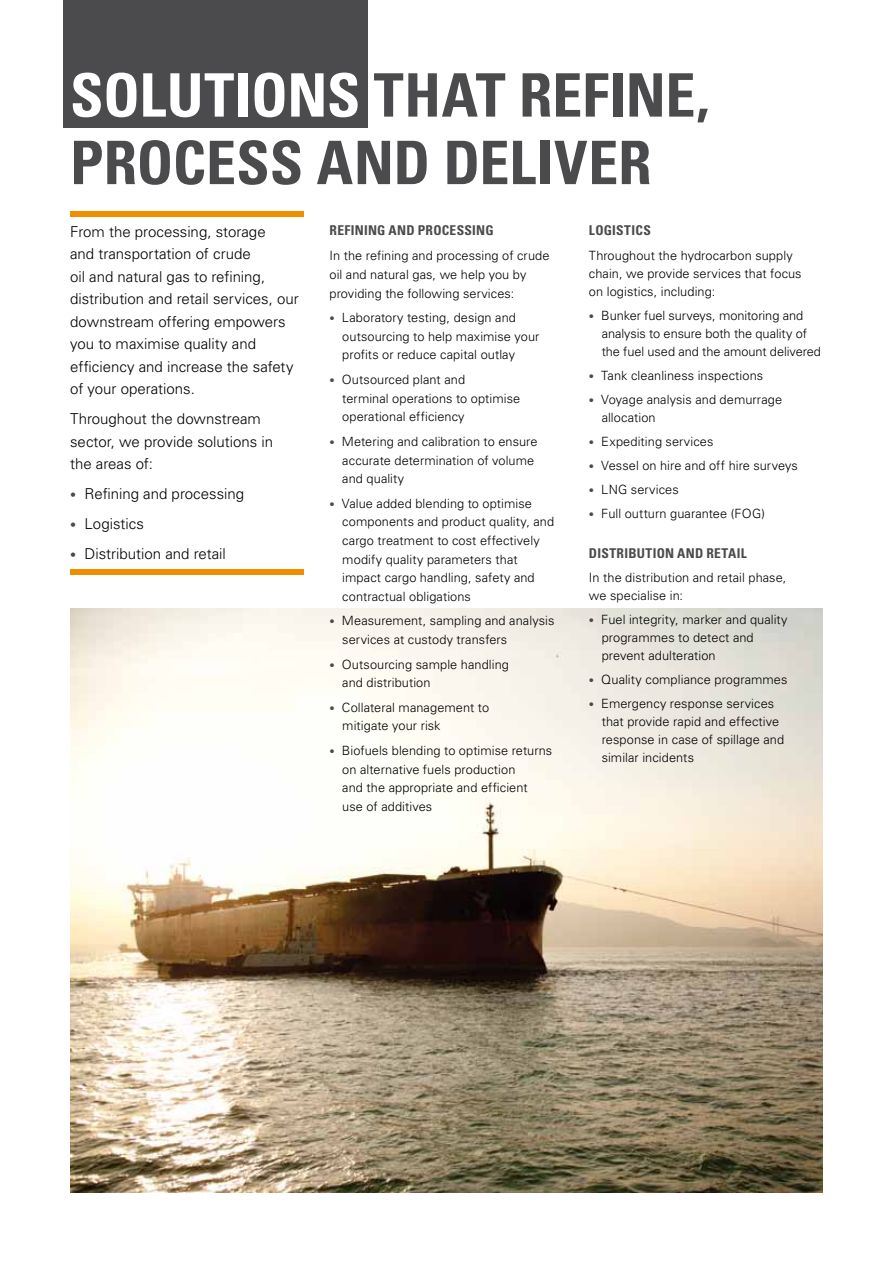
<style>
.page{position:relative;width:893px;height:1263px;background:#fff}
.page>*{position:absolute;margin:0;border:0;box-sizing:border-box;transform-origin:0 0}
.t1{font:700 condensed 60px/67.5px "Univers";color:#4b4b4d}
.t2{font:300 15px/22.5px "Univers";color:#000}
.t3{font:700 condensed 13.5px "Univers";letter-spacing:.02em;color:#4b4b4d}
.t4{font:300 12.75px/18.6px "Univers";letter-spacing:.005em;color:#000}
.s1{color:#fff}
.s2{font-size:12px;color:#4b4b4d}
.s3{font-size:10.5px;color:#4b4b4d}
</style>
<div class="page">
<img style="left:70px;top:609px;width:753px;height:584px">
<div style="left:70px;top:569px;width:234px;height:6px;background:#f18e00"></div>
<div style="left:70px;top:211px;width:234px;height:6px;background:#f18e00"></div>
<div style="left:63px;top:0;width:305px;height:128px;background:#4b4b4d"></div>
<h1 class="t1" style="left:70px;top:61px;width:641px"><span class="s1">SOLUTIONS</span> THAT REFINE,<br>PROCESS AND DELIVER</h1>
<p class="t2" style="left:70px;top:220px;width:230px">From the processing, storage<br>and transportation of crude<br>oil and natural gas to refining, distribution and retail services, our downstream offering empowers you to maximise quality and efficiency and increase the safety of your operations.</p>
<p class="t2" style="left:70px;top:407px;width:204px">Throughout the downstream sector, we provide solutions in the areas of:</p>
<p class="t2" style="left:70px;top:482px;width:175px"><span class="s2">•</span> Refining and processing</p>
<p class="t2" style="left:70px;top:512px;width:75px"><span class="s2">•</span> Logistics</p>
<p class="t2" style="left:70px;top:542px;width:157px"><span class="s2">•</span> Distribution and retail</p>
<p class="t3" style="left:330px;top:222px;width:166px">REFINING AND PROCESSING</p>
<p class="t4" style="left:330px;top:246px;width:221px">In the refining and processing of crude oil and natural gas, we help you by providing the following services:</p>
<p class="t4" style="left:342px;top:308px;width:199px;text-indent:-13px"><span class="s3">•</span> Laboratory testing, design and outsourcing to help maximise your profits or reduce capital outlay</p>
<p class="t4" style="left:342px;top:370px;width:179px;text-indent:-13px"><span class="s3">•</span> Outsourced plant and<br>terminal operations to optimise operational efficiency</p>
<p class="t4" style="left:342px;top:432px;width:197px;text-indent:-13px"><span class="s3">•</span> Metering and calibration to ensure accurate determination of volume and quality</p>
<p class="t4" style="left:342px;top:493px;width:213px;text-indent:-13px"><span class="s3">•</span> Value added blending to optimise components and product quality, and cargo treatment to cost effectively modify quality parameters that impact cargo handling, safety and contractual obligations</p>
<p class="t4" style="left:342px;top:611px;width:214px;text-indent:-13px"><span class="s3">•</span> Measurement, sampling and analysis services at custody transfers</p>
<p class="t4" style="left:342px;top:654px;width:168px;text-indent:-13px"><span class="s3">•</span> Outsourcing sample handling and distribution</p>
<p class="t4" style="left:342px;top:697px;width:148px;text-indent:-13px"><span class="s3">•</span> Collateral management to mitigate your risk</p>
<p class="t4" style="left:342px;top:741px;width:212px;text-indent:-13px"><span class="s3">•</span> Biofuels blending to optimise returns on alternative fuels production<br>and the appropriate and efficient<br>use of additives</p>
<p class="t3" style="left:589px;top:222px;width:63px">LOGISTICS</p>
<p class="t4" style="left:589px;top:246px;width:214px;line-height:18px">Throughout the hydrocarbon supply chain, we provide services that focus on logistics, including:</p>
<p class="t4" style="left:602px;top:306px;width:221px;line-height:18px;text-indent:-13px"><span class="s3">•</span> Bunker fuel surveys, monitoring and analysis to ensure both the quality of the fuel used and the amount delivered</p>
<p class="t4" style="left:589px;top:366px;width:176px"><span class="s3">•</span> Tank cleanliness inspections</p>
<p class="t4" style="left:602px;top:390px;width:182px;line-height:18px;text-indent:-13px"><span class="s3">•</span> Voyage analysis and demurrage allocation</p>
<p class="t4" style="left:589px;top:432px;width:126px"><span class="s3">•</span> Expediting services</p>
<p class="t4" style="left:589px;top:456px;width:210px"><span class="s3">•</span> Vessel on hire and off hire surveys</p>
<p class="t4" style="left:589px;top:480px;width:91px"><span class="s3">•</span> LNG services</p>
<p class="t4" style="left:589px;top:504px;width:177px"><span class="s3">•</span> Full outturn guarantee (FOG)</p>
<p class="t3" style="left:589px;top:545px;width:159px">DISTRIBUTION AND RETAIL</p>
<p class="t4" style="left:589px;top:568px;width:199px;line-height:18px">In the distribution and retail phase, we specialise in:</p>
<p class="t4" style="left:602px;top:610px;width:187px;line-height:18px;text-indent:-13px"><span class="s3">•</span> Fuel integrity, marker and quality programmes to detect and prevent adulteration</p>
<p class="t4" style="left:589px;top:670px;width:200px"><span class="s3">•</span> Quality compliance programmes</p>
<p class="t4" style="left:602px;top:694px;width:184px;line-height:18px;text-indent:-13px"><span class="s3">•</span> Emergency response services that provide rapid and effective response in case of spillage and similar incidents</p>
</div>
